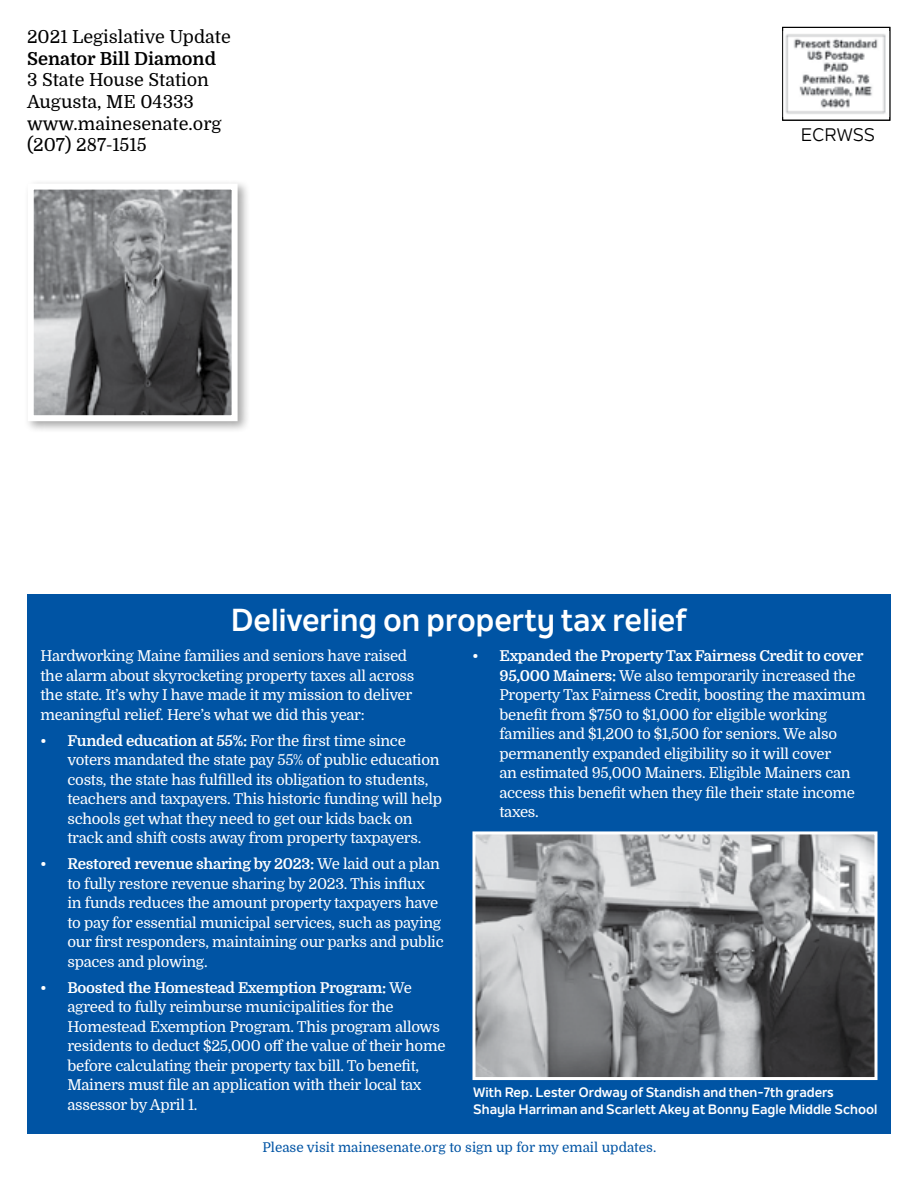
<style>
.page{position:relative;width:918px;height:1188px;background:#fff}
.page>*{position:absolute;margin:0;border:0;box-sizing:border-box;transform-origin:0 0}
.t1{font:700 31.5px "Nolan Next";color:#fff}
.t2{font:18px/21.6px "Domine";color:#000}
.t3{font:700 18px "Domine";color:#000}
.t4{font:18px "Nolan Next";color:#000}
.t5{font:15px/19.5px "Domine";letter-spacing:-.02em;color:#fff}
.t6{font:700 13.5px/16.2px "Nolan Next";color:#fff}
.t7{font:13.5px "Domine";color:#0054a4}
.s1{font-weight:700}
</style>
<div class="page">
<div style="left:24px;top:180px;width:227px;height:253px;background:#000;opacity:.35"></div>
<img style="left:35px;top:191px;width:196px;height:223px">
<div style="left:28px;top:184px;width:210px;height:237px;border:6px solid #fff"></div>
<div style="left:27px;top:634px;width:864px;height:500px;background:#0054a4"></div>
<img style="left:476px;top:835px;width:398px;height:241px">
<div style="left:472px;top:831px;width:406px;height:249px;border:3px solid #fff"></div>
<div style="left:27px;top:594px;width:864px;height:54px;background:#0054a4"></div>
<img style="left:785px;top:34px;width:101px;height:80px">
<div style="left:782px;top:27px;width:108px;height:94px;border:1px solid #000"></div>
<p class="t2" style="left:27px;top:26px;width:205px">2021 Legislative Update</p>
<p class="t3" style="left:27px;top:49px;width:191px">Senator Bill Diamond</p>
<p class="t2" style="left:27px;top:70px;width:196px">3 State House Station<br>Augusta, ME 04333 www.mainesenate.org (207) 287-1515</p>
<p class="t4" style="left:801px;top:124px;width:76px">ECRWSS</p>
<h1 class="t1" style="left:231px;top:601px;width:458px">Delivering on property tax relief</h1>
<p class="t5" style="left:40px;top:647px;width:375px">Hardworking Maine families and seniors have raised the alarm about skyrocketing property taxes all across the state. It’s why I have made it my mission to deliver meaningful relief. Here’s what we did this year:</p>
<p class="t5" style="left:68px;top:731px;width:376px;text-indent:-27px"><span class="s1">• Funded education at 55%:</span> For the first time since voters mandated the state pay 55% of public education costs, the state has fulfilled its obligation to students, teachers and taxpayers. This historic funding will help schools get what they need to get our kids back on track and shift costs away from property taxpayers.</p>
<p class="t5" style="left:68px;top:855px;width:378px;text-indent:-27px"><span class="s1">• Restored revenue sharing by 2023:</span> We laid out a plan to fully restore revenue sharing by 2023. This influx<br>in funds reduces the amount property taxpayers have to pay for essential municipal services, such as paying our first responders, maintaining our parks and public spaces and plowing.</p>
<p class="t5" style="left:68px;top:978px;width:380px;text-indent:-27px"><span class="s1">• Boosted the Homestead Exemption Program:</span> We agreed to fully reimburse municipalities for the Homestead Exemption Program. This program allows residents to deduct $25,000 off the value of their home before calculating their property tax bill. To benefit, Mainers must file an application with their local tax assessor by April 1.</p>
<p class="t5" style="left:500px;top:647px;width:368px;text-indent:-27px"><span class="s1">• Expanded the Property Tax Fairness Credit to cover 95,000 Mainers:</span> We also temporarily increased the Property Tax Fairness Credit, boosting the maximum benefit from $750 to $1,000 for eligible working families and $1,200 to $1,500 for seniors. We also permanently expanded eligibility so it will cover<br>an estimated 95,000 Mainers. Eligible Mainers can access this benefit when they file their state income taxes.</p>
<p class="t6" style="left:473px;top:1084px;width:406px">With Rep. Lester Ordway of Standish and then-7th graders<br>Shayla Harriman and Scarlett Akey at Bonny Eagle Middle School</p>
<p class="t7" style="left:262px;top:1140px;width:395px">Please visit mainesenate.org to sign up for my email updates.</p>
</div>
